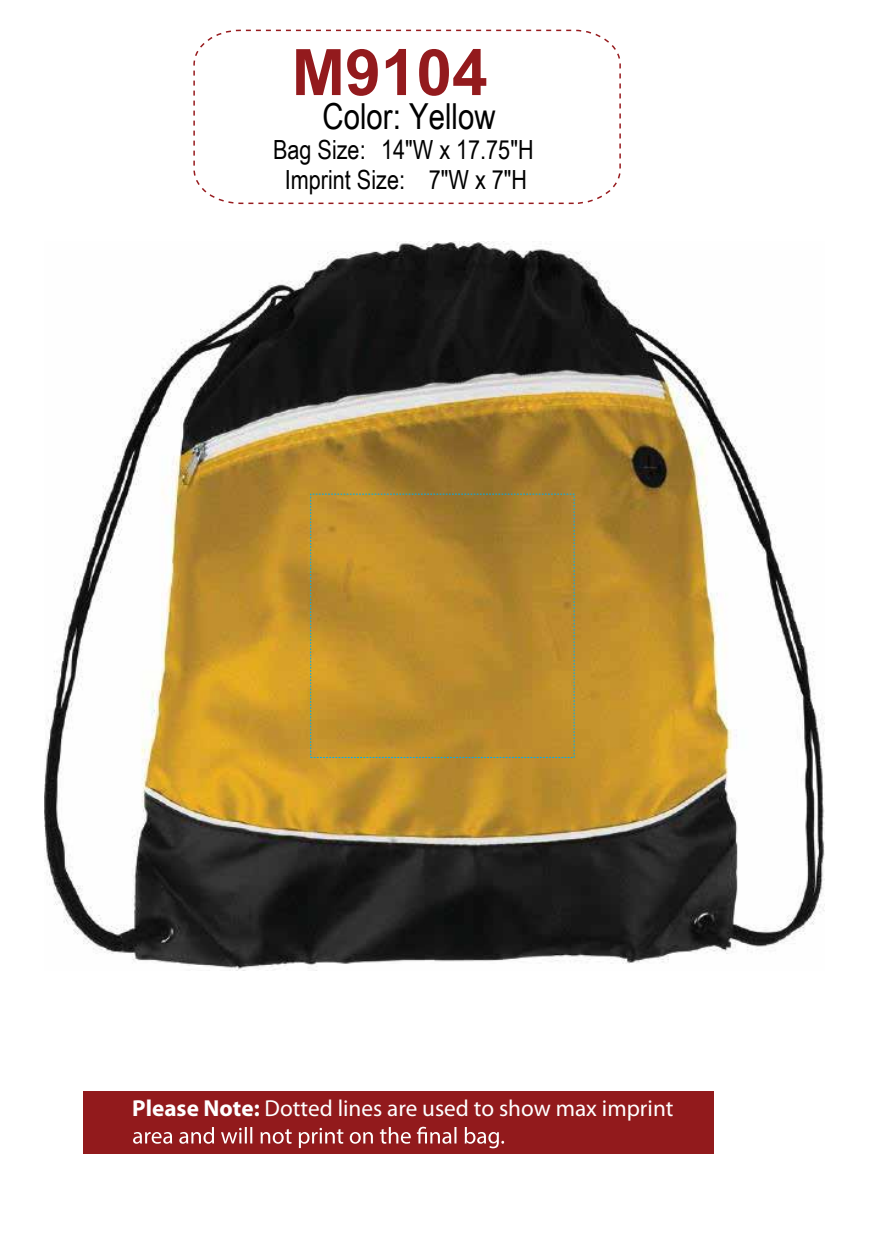
<style>
.page{position:relative;width:869px;height:1241px;background:#fff}
.page>*{position:absolute;margin:0;border:0;box-sizing:border-box;transform-origin:0 0}
.t1{font:700 64.1px "Arial";color:#931a1d}
.t2{font:35.85px "Arial Narrow";color:#000}
.t3{font:26.35px/30px "Arial Narrow";color:#010101;text-align:center}
.t4{font:23.2px "Myriad Pro";color:#fff}
.s1{font-weight:700}
</style>
<div class="page">
<svg style="left:193px;top:29px;width:428px;height:176px"></svg>
<div style="left:83px;top:1091px;width:630px;height:62px;background:#921a1c"></div>
<svg style="left:133px;top:1126px;width:371px;height:22px"></svg>
<img style="left:44px;top:242px;width:780px;height:728px">
<h1 class="t1" style="left:291px;top:27px;width:197px">M9104</h1>
<h2 class="t2" style="left:322px;top:90px;width:175px">Color: Yellow</h2>
<p class="t3" style="left:273px;top:134px;width:262px">Bag Size: 14"W x 17.75"H<br>Imprint Size: 7"W x 7"H</p>
<p class="t4" style="left:132px;top:1093px;width:542px"><span class="s1">Please Note:</span> Dotted lines are used to show max imprint</p>
</div>
